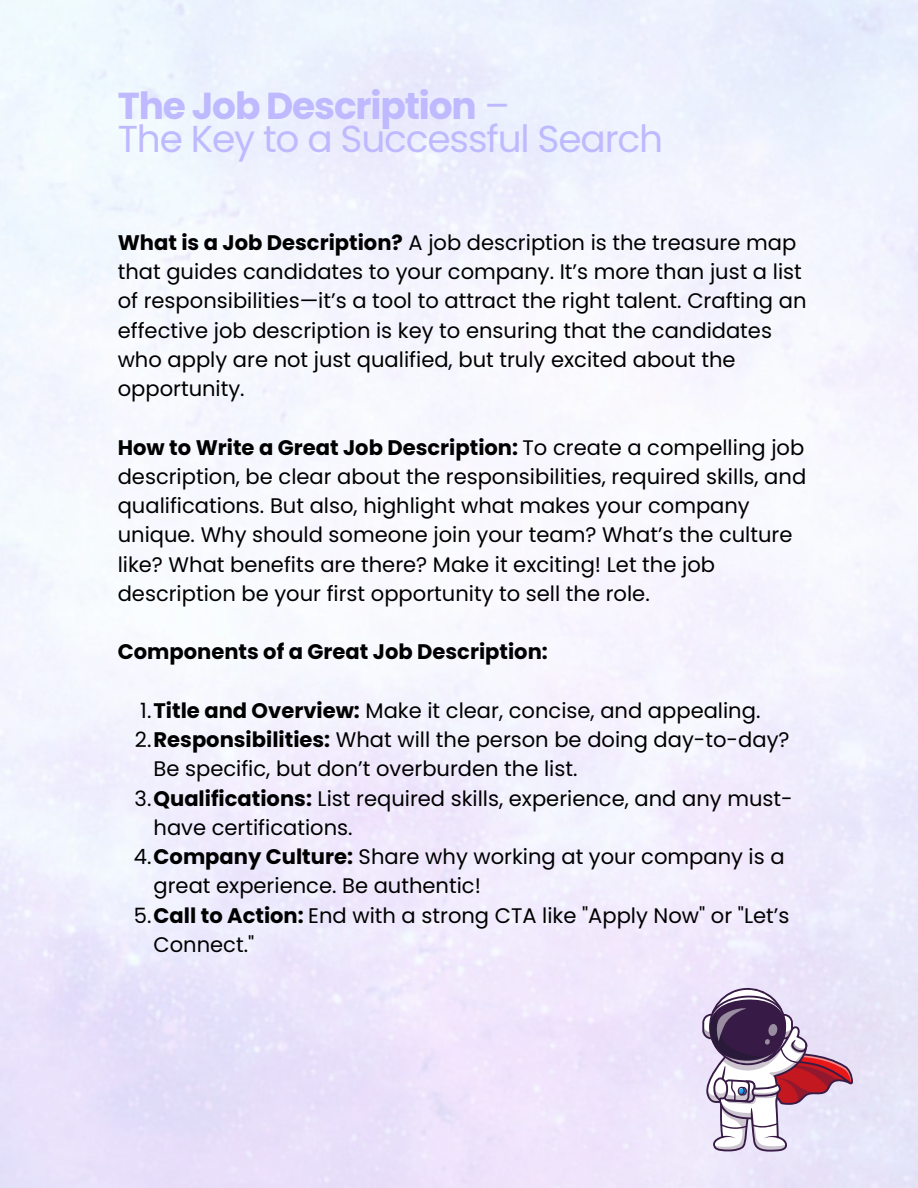
<style>
.page{position:relative;width:918px;height:1188px;background:#fff}
.page>*{position:absolute;margin:0;border:0;box-sizing:border-box;transform-origin:0 0}
.t1{font:37.5px/33.8px "Poppins";letter-spacing:-.03em;color:#bfbaff}
.t2{font:21px/29.2px "Poppins";color:#000}
.t3{font:700 21px "Poppins";color:#000}
.s1{font-weight:700}
</style>
<div class="page">
<svg style="left:702px;top:987px;width:151px;height:165px"></svg>
<h1 class="t1" style="left:118px;top:89px;width:547px"><span class="s1">The Job Description</span> –<br>The Key to a Successful Search</h1>
<p class="t2" style="left:118px;top:228px;width:690px"><span class="s1">What is a Job Description?</span> A job description is the treasure map that guides candidates to your company. It’s more than just a list of responsibilities—it’s a tool to attract the right talent. Crafting an effective job description is key to ensuring that the candidates who apply are not just qualified, but truly excited about the opportunity.</p>
<p class="t2" style="left:118px;top:433px;width:690px"><span class="s1">How to Write a Great Job Description:</span> To create a compelling job description, be clear about the responsibilities, required skills, and qualifications. But also, highlight what makes your company unique. Why should someone join your team? What’s the culture like? What benefits are there? Make it exciting! Let the job description be your first opportunity to sell the role.</p>
<p class="t3" style="left:118px;top:637px;width:432px">Components of a Great Job Description:</p>
<p class="t2" style="left:140px;top:696px;width:622px">1.<span class="s1">Title and Overview:</span> Make it clear, concise, and appealing.</p>
<p class="t2" style="left:135px;top:725px;width:656px">2.<span class="s1">Responsibilities:</span> What will the person be doing day-to-day?</p>
<p class="t2" style="left:154px;top:754px;width:426px">Be specific, but don’t overburden the list.</p>
<p class="t2" style="left:135px;top:784px;width:660px">3.<span class="s1">Qualifications:</span> List required skills, experience, and any must-</p>
<p class="t2" style="left:154px;top:813px;width:201px">have certifications.</p>
<p class="t2" style="left:134px;top:842px;width:652px">4.<span class="s1">Company Culture:</span> Share why working at your company is a</p>
<p class="t2" style="left:154px;top:871px;width:329px">great experience. Be authentic!</p>
<p class="t2" style="left:134px;top:901px;width:657px">5.<span class="s1">Call to Action:</span> End with a strong CTA like "Apply Now" or "Let’s</p>
<p class="t2" style="left:154px;top:930px;width:102px">Connect."</p>
</div>
